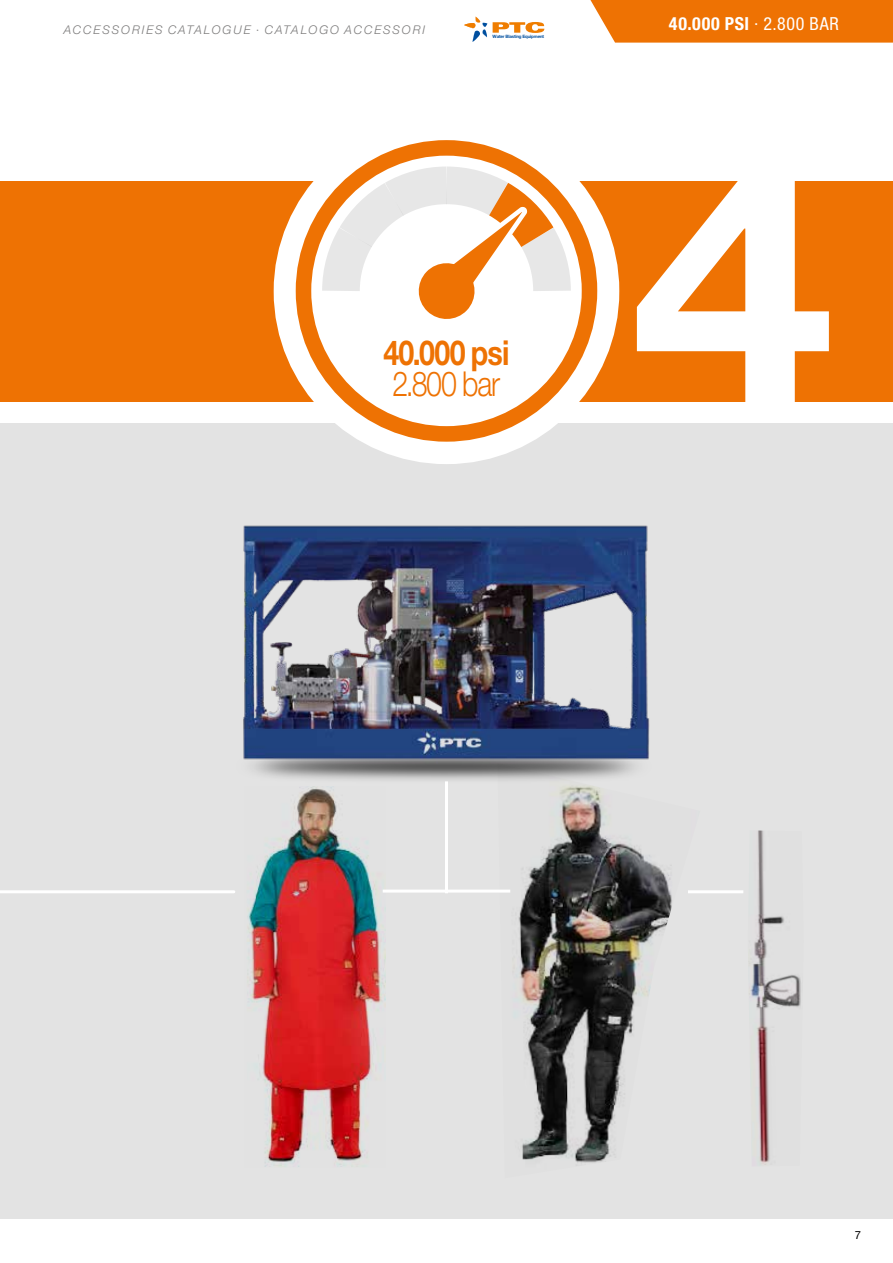
<style>
.page{position:relative;width:893px;height:1263px;background:#fff}
.page>*{position:absolute;margin:0;border:0;box-sizing:border-box;transform-origin:0 0}
.t1{font:700 340.8px "Helvetica Neue LT Pro";color:#fff;scale:1.08 1}
.t2{font:700 34.35px "Helvetica Neue LT Pro";letter-spacing:-.025em;color:#ee7203;scale:.83 1}
.t3{font:300 34.35px "Helvetica Neue LT Pro";letter-spacing:-.04em;color:#ee7203;scale:.83 1}
.t4{font:700 condensed 18px "Helvetica Neue LT Pro";letter-spacing:.045em;color:#fff}
.t5{font:italic 300 12px "Helvetica Neue LT Pro";letter-spacing:.155em;color:#7c7b7b}
.t6{font:11.25px "Helvetica Neue LT Pro";color:#000}
.t7{font:700 4.5px "Helvetica Neue LT Pro";letter-spacing:-.04em;color:#004f9f}
.s1{font-weight:300}
.s2{font-weight:400}
</style>
<div class="page">
<div style="left:0;top:181px;width:893px;height:221px;background:#ee7203"></div>
<div style="left:0;top:423px;width:893px;height:795px;background:#e3e3e3"></div>
<div style="left:303px;top:148px;width:286px;height:286px;background:#fff;border-radius:50%"></div>
<div style="left:274px;top:118px;width:345px;height:346px;border:60px solid #fff;border-radius:50%"></div>
<div style="left:296px;top:140px;width:301px;height:302px;border:16px solid #ee7203;border-radius:50%"></div>
<svg style="left:321px;top:148px;width:268px;height:174px"></svg>
<img style="left:243px;top:525px;width:407px;height:255px">
<img style="left:247px;top:786px;width:138px;height:381px">
<img style="left:497px;top:763px;width:175px;height:403px">
<hr style="left:688px;top:890px;width:55px;height:3px;background:#fff">
<hr style="left:383px;top:889px;width:127px;height:3px;background:#fff">
<hr style="left:445px;top:781px;width:3px;height:112px;background:#fff">
<hr style="left:0;top:890px;width:234px;height:3px;background:#fff">
<img style="left:748px;top:830px;width:53px;height:335px">
<div style="left:590px;top:0;width:303px;height:43px;background:#ee7203"></div>
<svg style="left:493px;top:22px;width:51px;height:11px"></svg>
<svg style="left:464px;top:17px;width:23px;height:25px"></svg>
<p class="t5" style="left:64px;top:22px;width:363px">ACCESSORIES CATALOGUE · CATALOGO ACCESSORI</p>
<p class="t7" style="left:493px;top:34px;width:53px">Water Blasting Equipment</p>
<h2 class="t2" style="left:383px;top:332px;width:153px">40.000 psi</h2>
<h2 class="t3" style="left:393px;top:362px;width:131px">2.800 bar</h2>
<h3 class="t4" style="left:669px;top:13px;width:172px">40.000 PSI <span class="s1">·</span> <span class="s2">2.800 BAR</span></h3>
<h1 class="t1" style="left:631px;top:74px;width:190px">4</h1>
<p class="t6" style="left:855px;top:1228px;width:8px">7</p>
</div>
